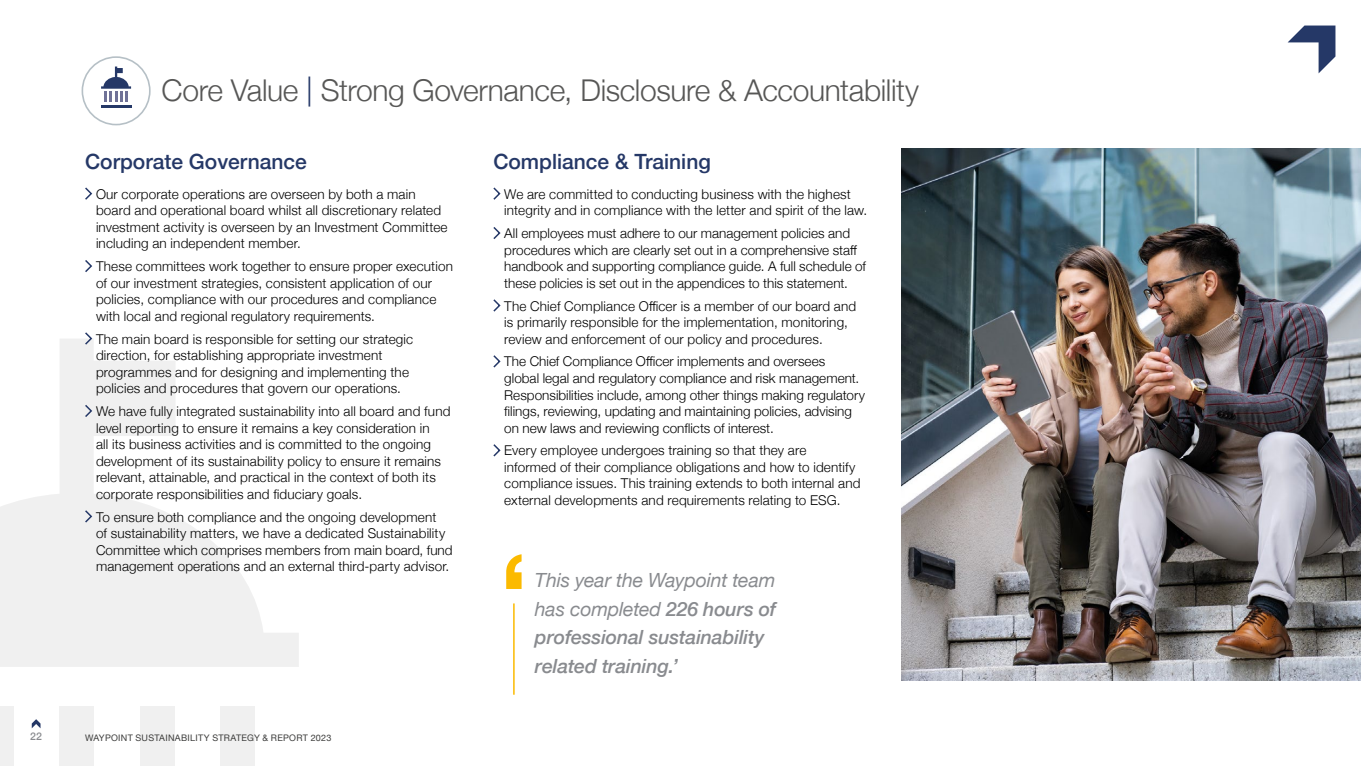
<style>
.page{position:relative;width:1361px;height:766px;background:#fff}
.page>*{position:absolute;margin:0;border:0;box-sizing:border-box;transform-origin:0 0}
.t1{font:300 30px "Helvetica Neue";letter-spacing:-.015em;color:#575756}
.t2{font:500 21px "Helvetica Neue";color:#253867}
.t3{font:italic 500 19.5px/28.5px "Helvetica Neue";letter-spacing:-.005em;color:#898b8f}
.t4{font:300 13.5px/16.5px "Helvetica Neue";letter-spacing:.01em;color:#000}
.t5{font:500 10.5px "Helvetica Neue";color:#898b8f}
.t6{font:9px "Helvetica Neue";letter-spacing:.03em;color:#3c3c3b}
.s1{color:#253867}
.s2{font-weight:400}
</style>
<div class="page">
<img style="left:901px;top:149px;width:460px;height:531px">
<div style="left:0;top:706px;width:13px;height:59px;background:#f0f0f0"></div>
<div style="left:59px;top:706px;width:35px;height:59px;background:#f0f0f0"></div>
<div style="left:140px;top:706px;width:34px;height:59px;background:#f0f0f0"></div>
<div style="left:220px;top:706px;width:34px;height:59px;background:#f0f0f0"></div>
<svg style="left:0;top:339px;width:299px;height:327px;fill:#f0f0f0"></svg>
<svg style="left:85px;top:187px;width:8px;height:13px"></svg>
<svg style="left:85px;top:260px;width:8px;height:12px"></svg>
<svg style="left:83px;top:332px;width:10px;height:14px"></svg>
<svg style="left:83px;top:403px;width:10px;height:15px"></svg>
<svg style="left:83px;top:508px;width:10px;height:16px"></svg>
<svg style="left:493px;top:187px;width:8px;height:13px"></svg>
<svg style="left:493px;top:227px;width:8px;height:12px"></svg>
<svg style="left:493px;top:299px;width:8px;height:13px"></svg>
<svg style="left:493px;top:355px;width:8px;height:13px"></svg>
<svg style="left:493px;top:444px;width:8px;height:13px"></svg>
<svg style="left:81px;top:56px;width:70px;height:70px"></svg>
<hr style="left:513px;top:603px;width:2px;height:91px;background:#fbba00">
<svg style="left:506px;top:554px;width:15px;height:34px"></svg>
<svg style="left:1287px;top:26px;width:48px;height:47px"></svg>
<svg style="left:32px;top:719px;width:9px;height:9px"></svg>
<p class="t5" style="left:30px;top:728px;width:13px">22</p>
<h1 class="t1" style="left:162px;top:66px;width:759px">Core Value <span class="s1">|</span> Strong Governance, Disclosure &amp; Accountability</h1>
<h2 class="t2" style="left:85px;top:145px;width:223px">Corporate Governance</h2>
<p class="t4" style="left:96px;top:185px;width:353px">Our corporate operations are overseen by both a main board and operational board whilst all discretionary related investment activity is overseen by an Investment Committee including an independent member.</p>
<p class="t4" style="left:96px;top:257px;width:358px">These committees work together to ensure proper execution of our investment strategies, consistent application of our policies, compliance with our procedures and compliance with local and regional regulatory requirements.</p>
<p class="t4" style="left:96px;top:329px;width:319px">The main board is responsible for setting our strategic direction, for establishing appropriate investment programmes and for designing and implementing the policies and procedures that govern our operations.</p>
<p class="t4" style="left:96px;top:402px;width:356px">We have fully integrated sustainability into all board and fund level reporting to ensure it remains a key consideration in<br>all its business activities and is committed to the ongoing development of its sustainability policy to ensure it remains relevant, attainable, and practical in the context of both its corporate responsibilities and fiduciary goals.</p>
<p class="t4" style="left:96px;top:507px;width:358px">To ensure both compliance and the ongoing development<br>of sustainability matters, we have a dedicated Sustainability Committee which comprises members from main board, fund management operations and an external third-party advisor.</p>
<p class="t6" style="left:85px;top:730px;width:248px">WAYPOINT SUSTAINABILITY STRATEGY &amp; REPORT 2023</p>
<h2 class="t2" style="left:493px;top:145px;width:219px">Compliance &amp; Training</h2>
<p class="t4" style="left:504px;top:185px;width:364px">We are committed to conducting business with the highest integrity and in compliance with the letter and spirit of the law.</p>
<p class="t4" style="left:504px;top:224px;width:363px">All employees must adhere to our management policies and procedures which are clearly set out in a comprehensive staff handbook and supporting compliance guide. A full schedule of these policies is set out in the appendices to this statement.</p>
<p class="t4" style="left:504px;top:296px;width:353px">The Chief Compliance Officer is a member of our board and is primarily responsible for the implementation, monitoring, review and enforcement of our policy and procedures.</p>
<p class="t4" style="left:504px;top:352px;width:362px">The Chief Compliance Officer implements and oversees<br>global legal and regulatory compliance and risk management.<br>Responsibilities include, among other things making regulatory filings, reviewing, updating and maintaining policies, advising on new laws and reviewing conflicts of interest.</p>
<p class="t4" style="left:504px;top:441px;width:358px">Every employee undergoes training so that they are informed of their compliance obligations and how to identify compliance issues. This training extends to both internal and external developments and requirements relating to ESG.</p>
<h3 class="t3" style="left:535px;top:564px;width:243px"><span class="s2">This year the Waypoint team has completed</span> 226 hours of professional sustainability related training.’</h3>
</div>
